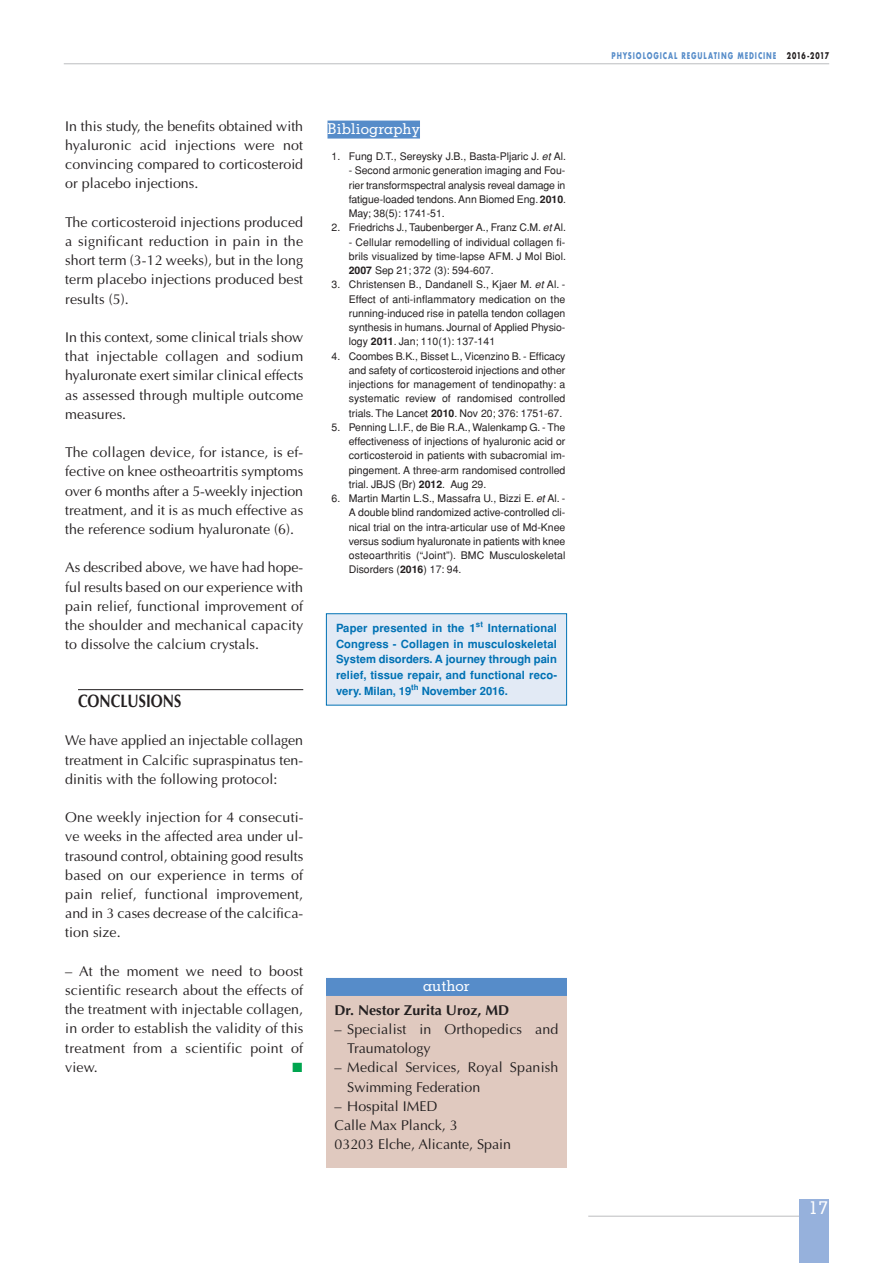
<style>
.page{position:relative;width:893px;height:1263px;background:#fff}
.page>*{position:absolute;margin:0;border:0;box-sizing:border-box;transform-origin:0 0}
.t1{font:700 18px "Optima";color:#231f20;scale:.8 1}
.t2{font:500 18px "Memphis";color:#fff}
.t3{font:500 15px "Memphis";color:#fff}
.t4{font:14.25px/19.2px "Optima";color:#231f20;text-align:justify}
.t5{font:700 14.25px "Optima";color:#231f20}
.t6{font:700 11.25px/15.8px "Helvetica";letter-spacing:.01em;color:#0071b4;text-align:justify}
.t7{font:10.5px/14.2px "Helvetica";color:#231f20;text-align:justify}
.t8{font:700 9px "Futura";letter-spacing:.135em;color:#568cc9;scale:.7 1}
.s1{font-style:italic}
.s2{font-weight:700}
.s3{color:#231f20}
</style>
<div class="page">
<hr style="left:588px;top:1216px;width:220px;height:1px;background:#bcbdc0">
<div style="left:799px;top:1199px;width:30px;height:64px;background:#96b1dc"></div>
<hr style="left:64px;top:64px;width:765px;height:1px;background:#bcbdc0">
<hr style="left:78px;top:689px;width:225px;height:1px;background:#231f20">
<div style="left:326px;top:978px;width:241px;height:189px;background:#e0c9bf"></div>
<div style="left:326px;top:978px;width:241px;height:18px;background:#568cc9"></div>
<div style="left:327px;top:614px;width:239px;height:91px;background:#e2eaf5"></div>
<div style="left:326px;top:613px;width:241px;height:92px;border:1px solid #0071b4"></div>
<div style="left:327px;top:121px;width:93px;height:18px;background:#568cc9"></div>
<p class="t4" style="left:65px;top:116px;width:239px">In this study, the benefits obtained with hyaluronic acid injections were not convincing compared to corticosteroid or placebo injections.</p>
<p class="t4" style="left:65px;top:212px;width:239px">The corticosteroid injections produced a significant reduction in pain in the short term (3-12 weeks), but in the long term placebo injections produced best results (5).</p>
<p class="t4" style="left:65px;top:327px;width:239px">In this context, some clinical trials show that injectable collagen and sodium hyaluronate exert similar clinical effects as assessed through multiple outcome measures.</p>
<p class="t4" style="left:65px;top:443px;width:239px">The collagen device, for istance, is ef&shy;fective on knee ostheoartritis symptoms over 6 months after a 5-weekly injection treatment, and it is as much effective as the reference sodium hyaluronate (6).</p>
<p class="t4" style="left:65px;top:558px;width:239px">As described above, we have had hope&shy;ful results based on our experience with pain relief, functional improvement of the shoulder and mechanical capacity to dissolve the calcium crystals.</p>
<p class="t1" style="left:78px;top:690px;width:131px">CONCLUSIONS</p>
<p class="t4" style="left:65px;top:731px;width:239px">We have applied an injectable collagen treatment in Calcific supraspinatus ten&shy;dinitis with the following protocol:</p>
<p class="t4" style="left:65px;top:807px;width:240px">One weekly injection for 4 consecuti&shy;ve weeks in the affected area under ul&shy;trasound control, obtaining good results based on our experience in terms of pain relief, functional improvement, and in 3 cases decrease of the calcifica&shy;tion size.</p>
<p class="t4" style="left:65px;top:961px;width:239px">– At the moment we need to boost scientific research about the effects of the treatment with injectable collagen, in order to establish the validity of this treatment from a scientific point of view.</p>
<p class="t3" style="left:327px;top:123px;width:94px">Bibliography</p>
<p class="t7" style="left:331px;top:149px;width:236px">1. Fung D.T., Sereysky J.B., Basta-Pljaric J. <span class="s1">et</span> Al.</p>
<p class="t7" style="left:349px;top:164px;width:219px">- Second armonic generation imaging and Fou&shy;rier transformspectral analysis reveal damage in fatigue-loaded tendons. Ann Biomed Eng. <span class="s2">2010</span>.<br>May; 38(5): 1741-51.</p>
<p class="t7" style="left:331px;top:221px;width:236px">2. Friedrichs J., Taubenberger A., Franz C.M. <span class="s1">et</span> Al.</p>
<p class="t7" style="left:349px;top:235px;width:219px">- Cellular remodelling of individual collagen fi&shy;brils visualized by time-lapse AFM. J Mol Biol.<br><span class="s2">2007</span> Sep 21; 372 (3): 594-607.</p>
<p class="t7" style="left:349px;top:278px;width:218px;text-indent:-17px">3. Christensen B., Dandanell S., Kjaer M. <span class="s1">et</span> Al. - Effect of anti-inflammatory medication on the running-induced rise in patella tendon collagen synthesis in humans. Journal of Applied Physio&shy;logy <span class="s2">2011</span>. Jan; 110(1): 137-141</p>
<p class="t7" style="left:349px;top:349px;width:218px;text-indent:-17px">4. Coombes B.K., Bisset L., Vicenzino B. - Efficacy and safety of corticosteroid injections and other injections for management of tendinopathy: a systematic review of randomised controlled trials. The Lancet <span class="s2">2010</span>. Nov 20; 376: 1751-67.</p>
<p class="t7" style="left:349px;top:420px;width:218px;text-indent:-17px">5. Penning L.I.F., de Bie R.A., Walenkamp G. - The effectiveness of injections of hyaluronic acid or corticosteroid in patients with subacromial im&shy;pingement. A three-arm randomised controlled trial. JBJS (Br) <span class="s2">2012</span>. Aug 29.</p>
<p class="t7" style="left:349px;top:491px;width:218px;text-indent:-17px">6. Martin Martin L.S., Massafra U., Bizzi E. <span class="s1">et</span> Al. - A double blind randomized active-controlled cli&shy;nical trial on the intra-articular use of Md-Knee versus sodium hyaluronate in patients with knee osteoarthritis (“Joint”). BMC Musculoskeletal Disorders (<span class="s2">2016</span>) 17: 94.</p>
<p class="t6" style="left:336px;top:620px;width:223px">Paper presented in the 1<sup>st</sup> International Congress - Collagen in musculoskeletal System disorders. A journey through pain relief, tissue repair, and functional reco&shy;very. Milan, 19<sup>th</sup> November 2016.</p>
<p class="t3" style="left:423px;top:980px;width:48px">author</p>
<p class="t5" style="left:334px;top:1001px;width:176px">Dr. Nestor Zurita Uroz, MD</p>
<p class="t4" style="left:347px;top:1019px;width:213px;text-indent:-13px">– Specialist in Orthopedics and<br>Traumatology</p>
<p class="t4" style="left:347px;top:1058px;width:213px;text-indent:-13px">– Medical Services, Royal Spanish<br>Swimming Federation</p>
<p class="t4" style="left:334px;top:1096px;width:178px;text-align:left">– Hospital IMED<br>Calle Max Planck, 3<br>03203 Elche, Alicante, Spain</p>
<p class="t8" style="left:611px;top:49px;width:312px">PHYSIOLOGICAL REGULATING MEDICINE <span class="s3">2016 -2017</span></p>
<p class="t2" style="left:809px;top:1201px;width:20px">17</p>
</div>
